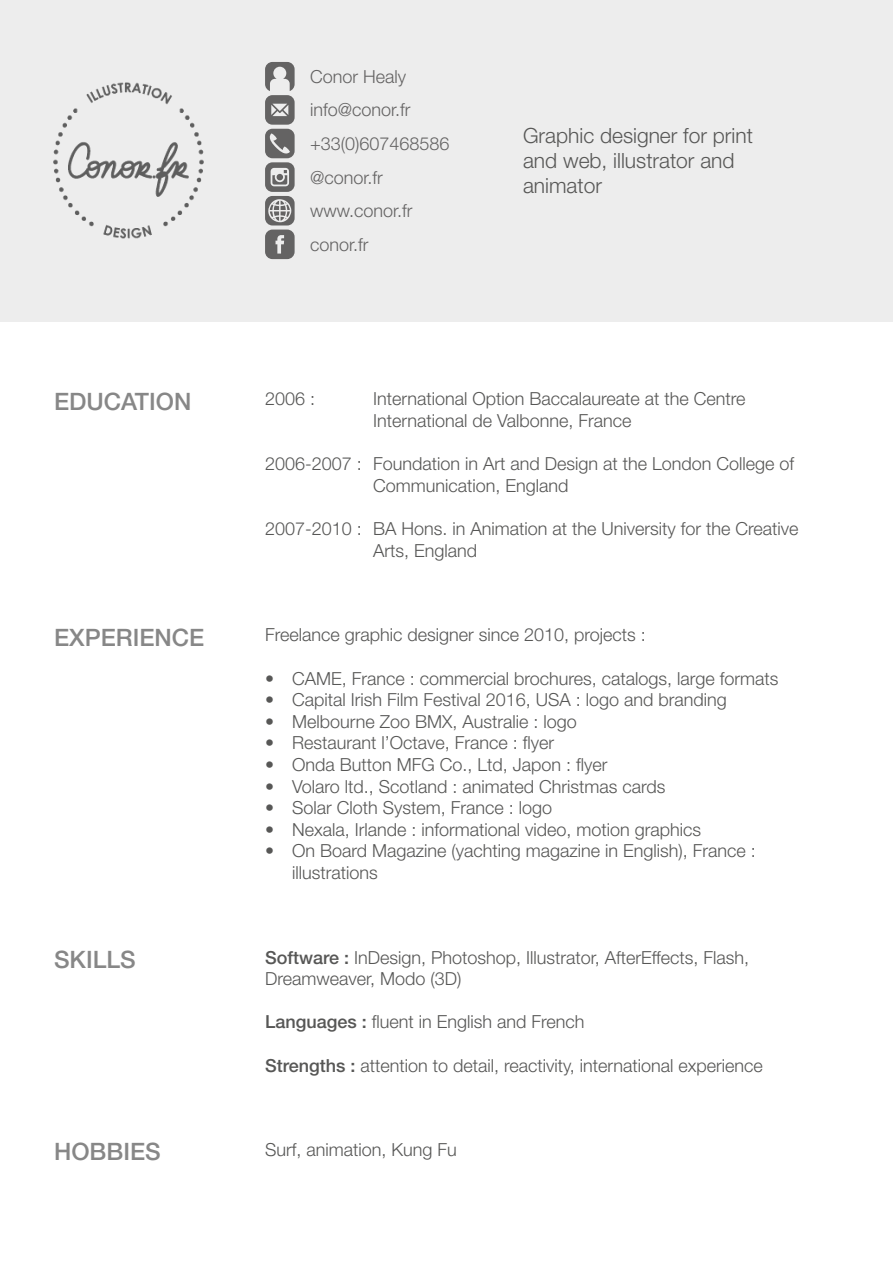
<style>
.page{position:relative;width:893px;height:1263px;background:#fff}
.page>*{position:absolute;margin:0;border:0;box-sizing:border-box;transform-origin:0 0}
.t1{font:500 24px "Helvetica Neue LT Pro";color:#878787}
.t2{font:300 21px/25.2px "Helvetica Neue LT Pro";color:#575756}
.t3{font:300 18px/21.6px "Helvetica Neue LT Pro";color:#575756}
.t4{font:300 18px/33.6px "Helvetica Neue LT Pro";color:#646363}
.s1{font-weight:500}
</style>
<div class="page">
<div style="left:0;top:0;width:893px;height:321px;background:#ededed"></div>
<img style="left:53px;top:82px;width:151px;height:157px">
<svg style="left:265px;top:62px;width:30px;height:197px"></svg>
<p class="t4" style="left:310px;top:60px;width:98px">Conor Healy</p>
<p class="t4" style="left:310px;top:93px;width:102px">info@conor.fr</p>
<p class="t4" style="left:310px;top:126px;width:141px">+33(0)607468586 @conor.fr</p>
<p class="t2" style="left:523px;top:122px;width:231px">Graphic designer for print and web, illustrator and animator</p>
<p class="t4" style="left:310px;top:194px;width:104px">www.conor.fr</p>
<p class="t4" style="left:310px;top:227px;width:60px">conor.fr</p>
<h1 class="t1" style="left:54px;top:387px;width:139px">EDUCATION</h1>
<p class="t3" style="left:265px;top:388px;width:52px">2006 :</p>
<p class="t3" style="left:373px;top:388px;width:374px">International Option Baccalaureate at the Centre<br>International de Valbonne, France</p>
<p class="t3" style="left:373px;top:453px;width:423px;text-indent:-108px">2006-2007 : Foundation in Art and Design at the London College of<br>Communication, England</p>
<p class="t3" style="left:373px;top:517px;width:427px;text-indent:-108px">2007-2010 : BA Hons. in Animation at the University for the Creative<br>Arts, England</p>
<h1 class="t1" style="left:54px;top:623px;width:152px">EXPERIENCE</h1>
<p class="t3" style="left:265px;top:624px;width:382px">Freelance graphic designer since 2010, projects :</p>
<p class="t3" style="left:265px;top:667px;width:515px">• CAME, France : commercial brochures, catalogs, large formats</p>
<p class="t3" style="left:265px;top:689px;width:463px">• Capital Irish Film Festival 2016, USA : logo and branding</p>
<p class="t3" style="left:265px;top:710px;width:313px">• Melbourne Zoo BMX, Australie : logo</p>
<p class="t3" style="left:265px;top:732px;width:291px">• Restaurant l’Octave, France : flyer</p>
<p class="t3" style="left:265px;top:753px;width:344px">• Onda Button MFG Co., Ltd, Japon : flyer</p>
<p class="t3" style="left:265px;top:775px;width:402px">• Volaro ltd., Scotland : animated Christmas cards</p>
<p class="t3" style="left:265px;top:797px;width:289px">• Solar Cloth System, France : logo</p>
<p class="t3" style="left:265px;top:818px;width:438px">• Nexala, Irlande : informational video, motion graphics</p>
<p class="t3" style="left:292px;top:840px;width:465px;text-indent:-27px">• On Board Magazine (yachting magazine in English), France : illustrations</p>
<h1 class="t1" style="left:54px;top:945px;width:83px">SKILLS</h1>
<p class="t3" style="left:265px;top:946px;width:486px"><span class="s1">Software :</span> InDesign, Photoshop, Illustrator, AfterEffects, Flash,<br>Dreamweaver, Modo (3D)</p>
<p class="t3" style="left:265px;top:1011px;width:321px"><span class="s1">Languages :</span> fluent in English and French</p>
<p class="t3" style="left:265px;top:1054px;width:499px"><span class="s1">Strengths :</span> attention to detail, reactivity, international experience</p>
<h1 class="t1" style="left:54px;top:1137px;width:108px">HOBBIES</h1>
<p class="t3" style="left:265px;top:1138px;width:193px">Surf, animation, Kung Fu</p>
</div>
